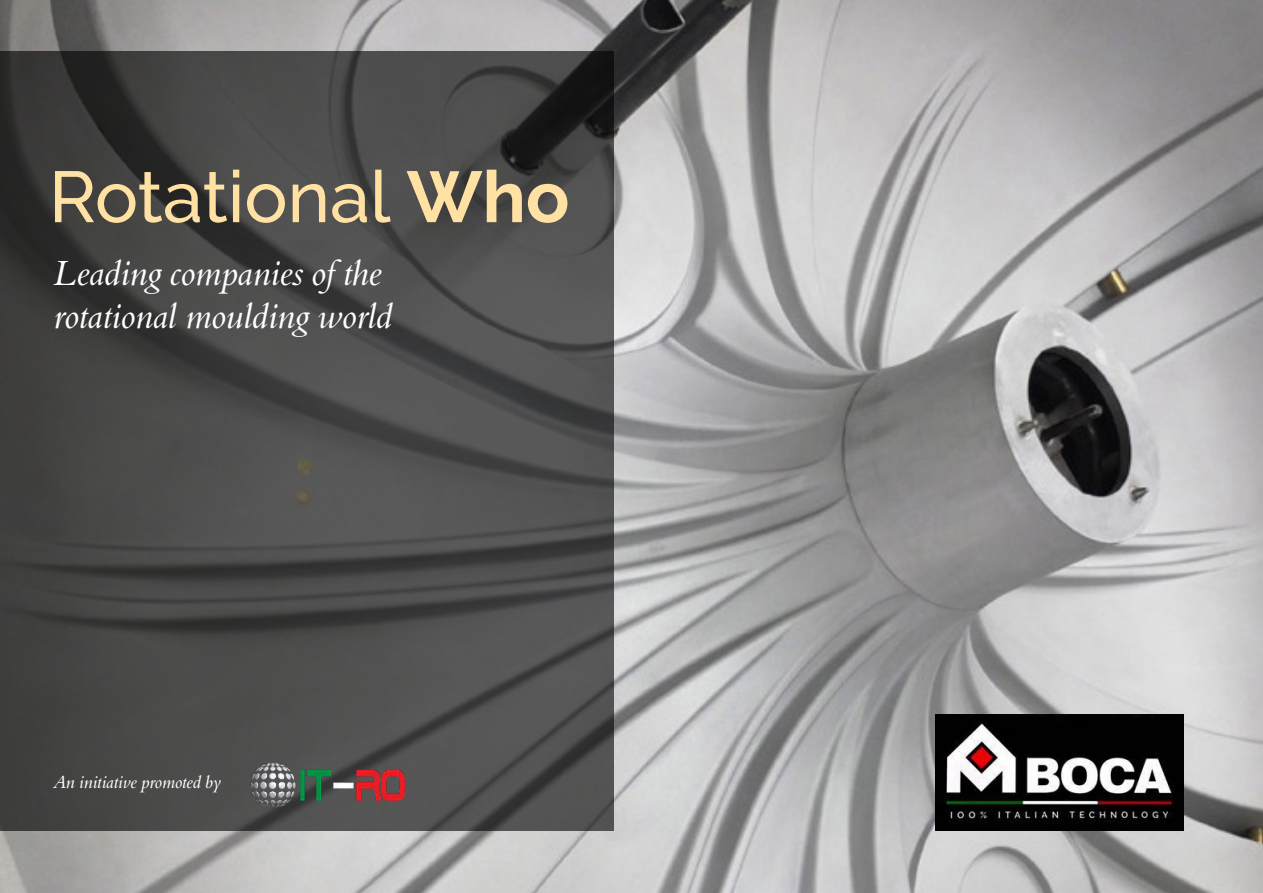
<style>
.page{position:relative;width:1263px;height:893px;background:#fff}
.page>*{position:absolute;margin:0;border:0;box-sizing:border-box;transform-origin:0 0}
.t1{font:500 72px "Raleway";color:#ffe1a3}
.t2{font:italic 36px/43.2px "Aldine 401 BT";color:#fff}
.t3{font:italic 18px "Aldine 401 BT";color:#fff}
.s1{font-weight:700}
</style>
<div class="page">
<img style="left:0;top:0;width:1263px;height:893px">
<svg style="left:0;top:51px;width:613px;height:780px;background:#484847"></svg>
<img style="left:249px;top:760px;width:158px;height:50px">
<img style="left:935px;top:715px;width:248px;height:116px">
<h1 class="t1" style="left:49px;top:155px;width:522px">Rotational <span class="s1">Who</span></h1>
<p class="t2" style="left:55px;top:252px;width:340px">Leading companies of the rotational moulding world</p>
<p class="t3" style="left:55px;top:771px;width:168px">An initiative promoted by</p>
</div>
